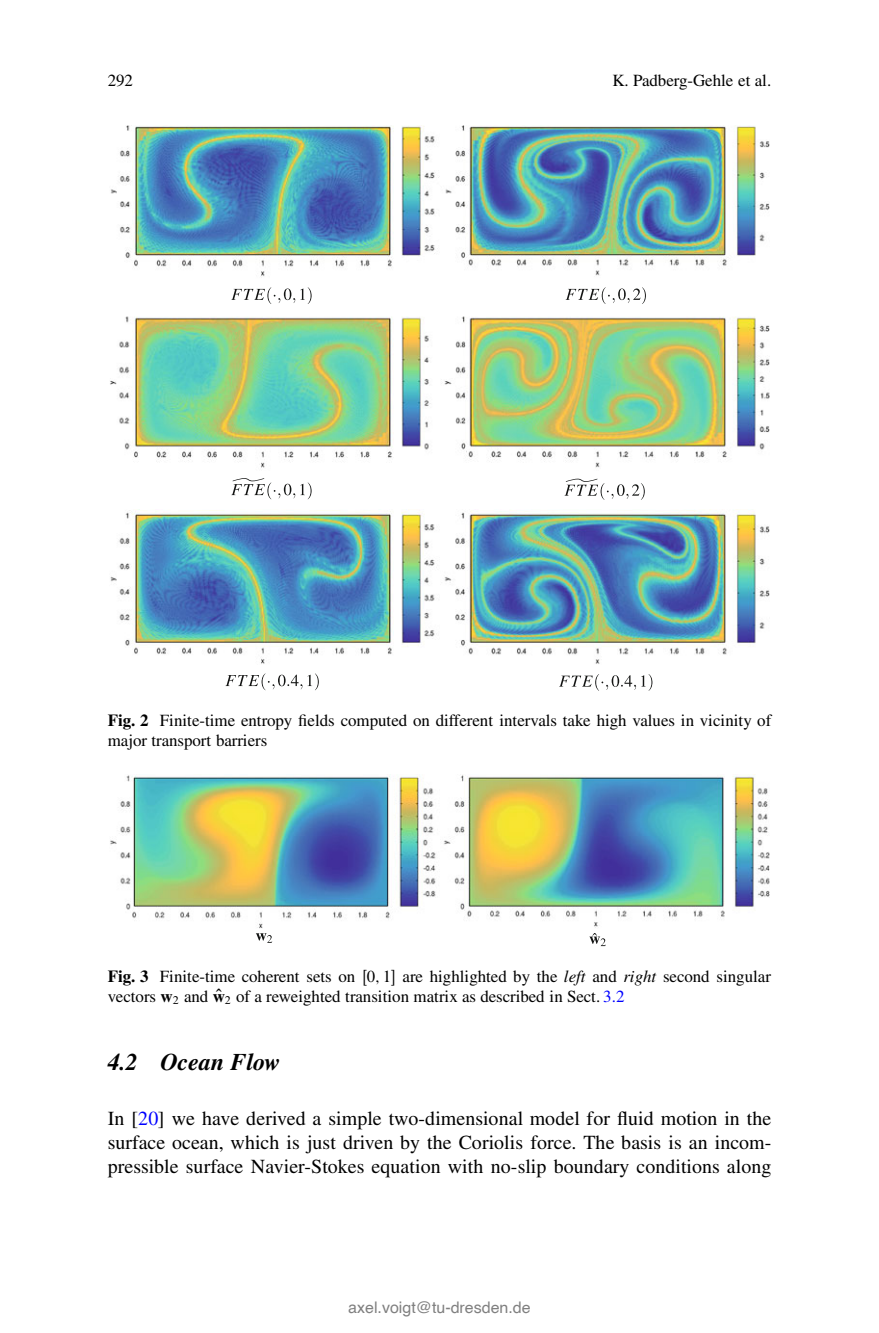
<style>
.page{position:relative;width:879px;height:1333px;background:#fff}
.page>*{position:absolute;margin:0;border:0;box-sizing:border-box;transform-origin:0 0}
.t1{font:italic 700 24px "Mrplmp Tctgll Times";color:#000}
.t2{font:20px/24px "Lsqvlh Qwjtmk Times";letter-spacing:.005em;color:#000;text-align:justify}
.t3{font:17px/20px "Lsqvlh Qwjtmk Times";letter-spacing:-.005em;color:#000}
.t4{font:16px "Helvetica";color:#808080}
.s1{font-family:"Nkkfmp Whhxgd Times";font-weight:700}
.s2{font-family:"Jppgvp Vfwdlt MT2 MIT"}
.s3{font-family:"Lhfldq Pqqdvs Times";font-style:italic}
.s4{font-family:"Rgvrts Bnhvqp MT2 SYS"}
.s5{color:#00f}
</style>
<div class="page">
<img style="left:110px;top:125px;width:659px;height:539px">
<svg style="left:231px;top:287px;width:80px;height:17px"></svg>
<svg style="left:565px;top:287px;width:81px;height:17px"></svg>
<svg style="left:231px;top:478px;width:80px;height:21px"></svg>
<svg style="left:564px;top:478px;width:81px;height:22px"></svg>
<svg style="left:225px;top:673px;width:94px;height:17px"></svg>
<svg style="left:559px;top:674px;width:93px;height:16px"></svg>
<img style="left:110px;top:774px;width:659px;height:154px">
<svg style="left:256px;top:933px;width:16px;height:9px"></svg>
<svg style="left:589px;top:933px;width:17px;height:13px"></svg>
<p class="t3" style="left:108px;top:72px;width:27px">292</p>
<p class="t3" style="left:612px;top:72px;width:160px">K. Padberg-Gehle et al.</p>
<p class="t3" style="left:108px;top:712px;width:665px"><span class="s1">Fig. 2</span> Finite-time entropy fields computed on different intervals take high values in vicinity of major transport barriers</p>
<p class="t3" style="left:108px;top:967px;width:664px"><span class="s1">Fig. 3</span> Finite-time coherent sets on <span class="s2">Œ0; 1-</span> are highlighted by the <span class="s3">left</span> and <span class="s3">right</span> second singular vectors <span class="s1">w</span><sub>2</sub> and <span class="s1">w</span><span class="s4">O</span> <sub>2</sub> of a reweighted transition matrix as described in Sect. <span class="s5">3.2</span></p>
<h1 class="t1" style="left:108px;top:1052px;width:174px">4.2 Ocean Flow</h1>
<p class="t2" style="left:108px;top:1108px;width:665px">In [<span class="s5">20</span>] we have derived a simple two-dimensional model for fluid motion in the surface ocean, which is just driven by the Coriolis force. The basis is an incom&shy;pressible surface Navier-Stokes equation with no-slip boundary conditions along</p>
<p class="t4" style="left:348px;top:1297px;width:184px">axel.voigt@tu-dresden.de</p>
</div>
